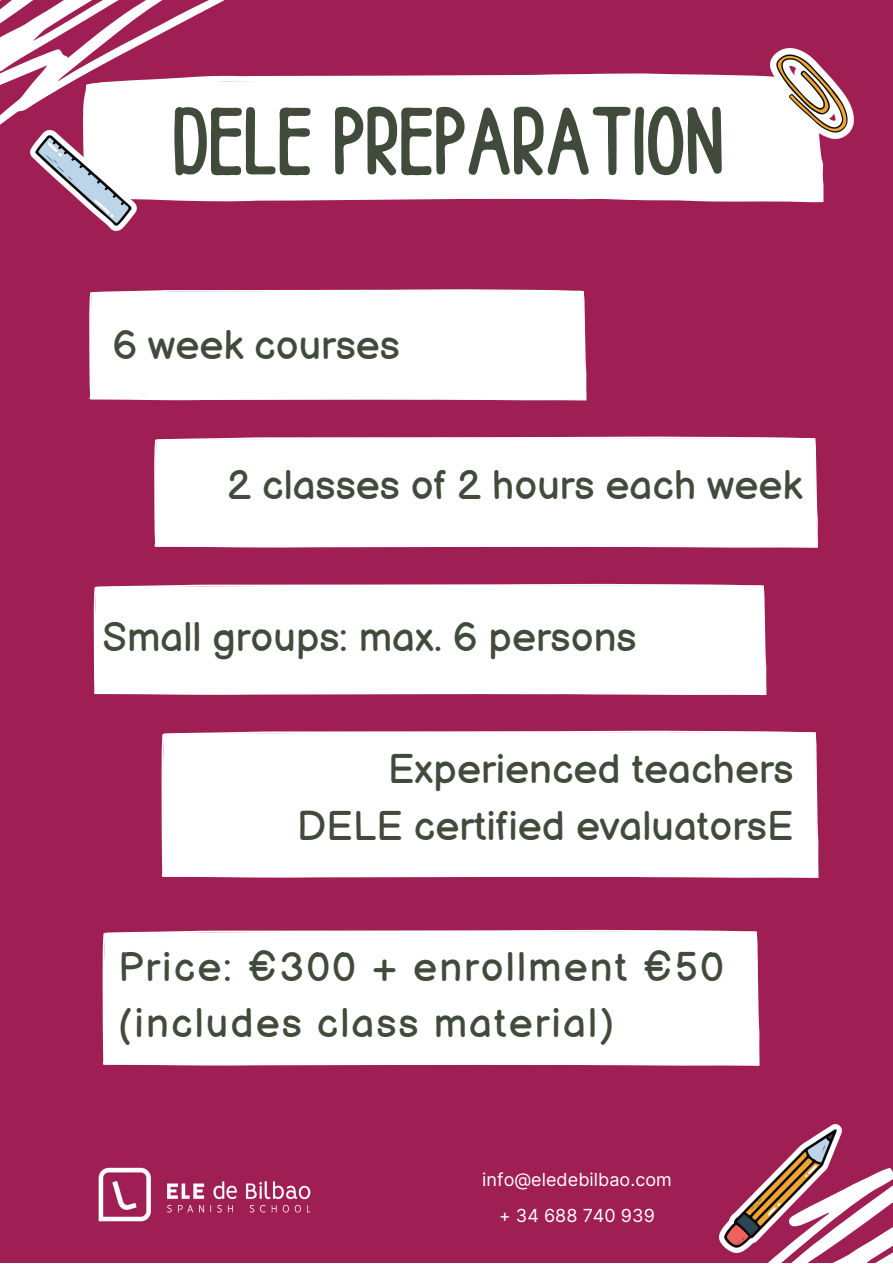
<style>
.page{position:relative;width:893px;height:1264px;background:#fff}
.page>*{position:absolute;margin:0;border:0;box-sizing:border-box;transform-origin:0 0}
.t1{font:101.85px "Ballpoint";color:#414b3b}
.t2{font:40.5px/56.2px "Balsamiq Sans";color:#414b3b;text-align:right}
.t3{font:40.5px/56.2px "Balsamiq Sans";letter-spacing:.05em;color:#414b3b}
.t4{font:18px/36px "Inter";color:#fff;text-align:center}
</style>
<div class="page">
<div style="left:0;top:0;width:892px;height:1262px;background:#9f1e54"></div>
<svg style="left:0;top:0;width:225px;height:131px"></svg>
<svg style="left:732px;top:1127px;width:160px;height:135px"></svg>
<div style="left:89px;top:289px;width:497px;height:111px;background:#fff"></div>
<img style="left:719px;top:1124px;width:122px;height:128px">
<div style="left:83px;top:73px;width:740px;height:129px;background:#fff"></div>
<img style="left:30px;top:131px;width:106px;height:100px">
<img style="left:770px;top:49px;width:83px;height:90px">
<div style="left:154px;top:436px;width:663px;height:112px;background:#fff"></div>
<div style="left:94px;top:584px;width:672px;height:111px;background:#fff"></div>
<div style="left:161px;top:730px;width:657px;height:148px;background:#fff"></div>
<div style="left:103px;top:929px;width:656px;height:136px;background:#fff"></div>
<img style="left:98px;top:1167px;width:213px;height:55px">
<h1 class="t1" style="left:172px;top:93px;width:553px">DELE PREPARATION</h1>
<p class="t2" style="left:112px;top:318px;width:289px">6 week courses</p>
<p class="t2" style="left:227px;top:459px;width:576px">2 classes of 2 hours each week</p>
<p class="t2" style="left:103px;top:610px;width:535px">Small groups: max. 6 persons</p>
<p class="t2" style="left:297px;top:743px;width:498px">Experienced teachers<br>DELE certified evaluatorsE</p>
<p class="t3" style="left:118px;top:940px;width:607px">Price: €300 + enrollment €50 (includes class material)</p>
<p class="t4" style="left:482px;top:1161px;width:191px">info@eledebilbao.com + 34 688 740 939</p>
</div>
